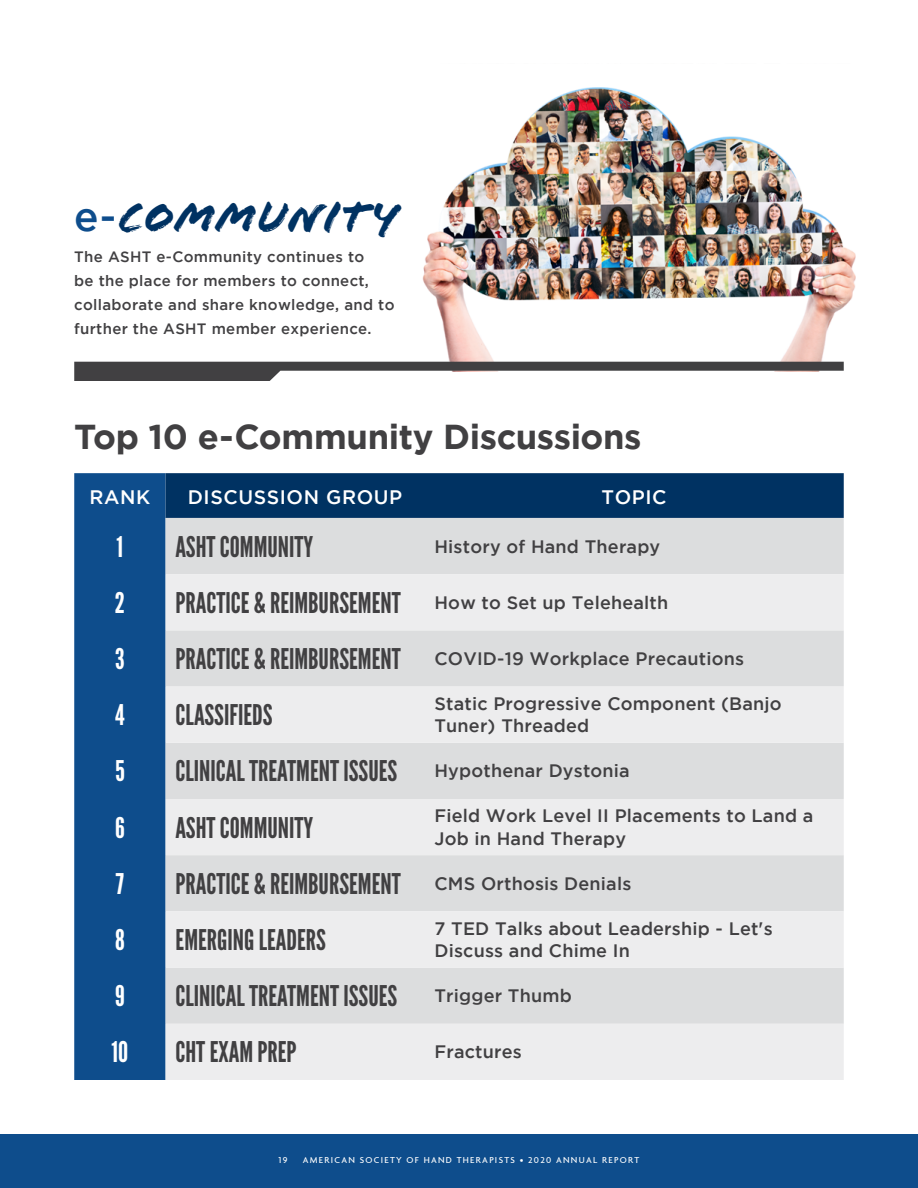
<style>
.page{position:relative;width:918px;height:1188px;background:#fff}
.page>*{position:absolute;margin:0;border:0;box-sizing:border-box;transform-origin:0 0}
.t1{font:46.5px "Flood Std";letter-spacing:.01em;color:#003262}
.t2{font:700 34.5px "Gotham";letter-spacing:-.01em;color:#414042}
.t3{font:28.5px "League Gothic";color:#414042}
.t4{font:28.5px "League Gothic";color:#fff}
.t5{font:500 19.5px "Gotham";letter-spacing:.03em;color:#fff}
.t6{font:500 18px/22.5px "Gotham";letter-spacing:.01em;color:#414042}
.t7{font:500 15px/24px "Gotham";letter-spacing:.02em;color:#414042}
.t8{font:500 9.3px "Agenda";letter-spacing:.14em;color:#fff}
.s1{font-family:"Gotham";font-weight:500;font-size:40.5px;color:#0e4d8c}
.s2{font-family:"Gotham";font-weight:500;font-size:18px}
.s3{font-family:"League Gothic";font-weight:400;font-size:28.5px}
</style>
<div class="page">
<img style="left:403px;top:87px;width:453px;height:275px">
<div style="left:74px;top:473px;width:92px;height:607px;background:#0e4d8c"></div>
<div style="left:166px;top:473px;width:678px;height:45px;background:#003262"></div>
<div style="left:166px;top:518px;width:678px;height:56px;background:#dcddde"></div>
<svg style="left:166px;top:574px;width:678px;height:506px;background:#e5e5e6"></svg>
<svg style="left:74px;top:362px;width:770px;height:19px"></svg>
<div style="left:0;top:1134px;width:918px;height:54px;background:#0e4d8c"></div>
<h1 class="t1" style="left:74px;top:190px;width:325px"><span class="s1">e-</span>COMMUNITY</h1>
<p class="t7" style="left:74px;top:244px;width:322px">The ASHT e-Community continues to<br>be the place for members to connect, collaborate and share knowledge, and to further the ASHT member experience.</p>
<h2 class="t2" style="left:74px;top:417px;width:569px">Top 10 e-Community Discussions</h2>
<p class="t5" style="left:90px;top:486px;width:62px">RANK</p>
<p class="t5" style="left:188px;top:486px;width:216px">DISCUSSION GROUP</p>
<p class="t5" style="left:602px;top:486px;width:67px">TOPIC</p>
<h3 class="t4" style="left:117px;top:529px;width:8px">1</h3>
<h3 class="t3" style="left:176px;top:529px;width:139px">ASHT COMMUNITY</h3>
<p class="t6" style="left:434px;top:535px;width:227px">History of Hand Therapy</p>
<h3 class="t4" style="left:115px;top:586px;width:12px">2</h3>
<h3 class="t3" style="left:176px;top:586px;width:494px">PRACTICE &amp; REIMBURSEMENT <span class="s2">How to Set up Telehealth</span></h3>
<h3 class="t4" style="left:115px;top:642px;width:11px">3</h3>
<p class="t6" style="left:176px;top:647px;width:570px"><span class="s3">PRACTICE &amp; REIMBURSEMENT</span> COVID-19 Workplace Precautions</p>
<h3 class="t4" style="left:115px;top:698px;width:11px">4</h3>
<h3 class="t3" style="left:176px;top:698px;width:98px">CLASSIFIEDS</h3>
<p class="t6" style="left:434px;top:692px;width:349px">Static Progressive Component (Banjo<br>Tuner) Threaded</p>
<h3 class="t4" style="left:115px;top:754px;width:11px">5</h3>
<h3 class="t3" style="left:176px;top:754px;width:223px">CLINICAL TREATMENT ISSUES</h3>
<p class="t6" style="left:434px;top:759px;width:197px">Hypothenar Dystonia</p>
<h3 class="t4" style="left:115px;top:810px;width:11px">6</h3>
<h3 class="t3" style="left:176px;top:810px;width:139px">ASHT COMMUNITY</h3>
<p class="t6" style="left:434px;top:804px;width:380px">Field Work Level II Placements to Land a<br>Job in Hand Therapy</p>
<h3 class="t4" style="left:116px;top:867px;width:10px">7</h3>
<h3 class="t3" style="left:176px;top:867px;width:457px">PRACTICE &amp; REIMBURSEMENT <span class="s2">CMS Orthosis Denials</span></h3>
<h3 class="t4" style="left:115px;top:923px;width:11px">8</h3>
<h3 class="t3" style="left:176px;top:923px;width:152px">EMERGING LEADERS</h3>
<p class="t6" style="left:434px;top:917px;width:340px">7 TED Talks about Leadership - Let's<br>Discuss and Chime In</p>
<h3 class="t4" style="left:115px;top:979px;width:11px">9</h3>
<h3 class="t3" style="left:176px;top:979px;width:223px">CLINICAL TREATMENT ISSUES</h3>
<p class="t6" style="left:434px;top:984px;width:139px">Trigger Thumb</p>
<h3 class="t4" style="left:112px;top:1035px;width:18px">10</h3>
<h3 class="t3" style="left:176px;top:1035px;width:123px">CHT EXAM PREP</h3>
<p class="t6" style="left:434px;top:1040px;width:89px">Fractures</p>
<p class="t8" style="left:279px;top:1154px;width:11px">19</p>
<p class="t8" style="left:303px;top:1154px;width:338px">AMERICAN SOCIETY OF HAND THERAPISTS • 2020 ANNUAL REPORT</p>
</div>
